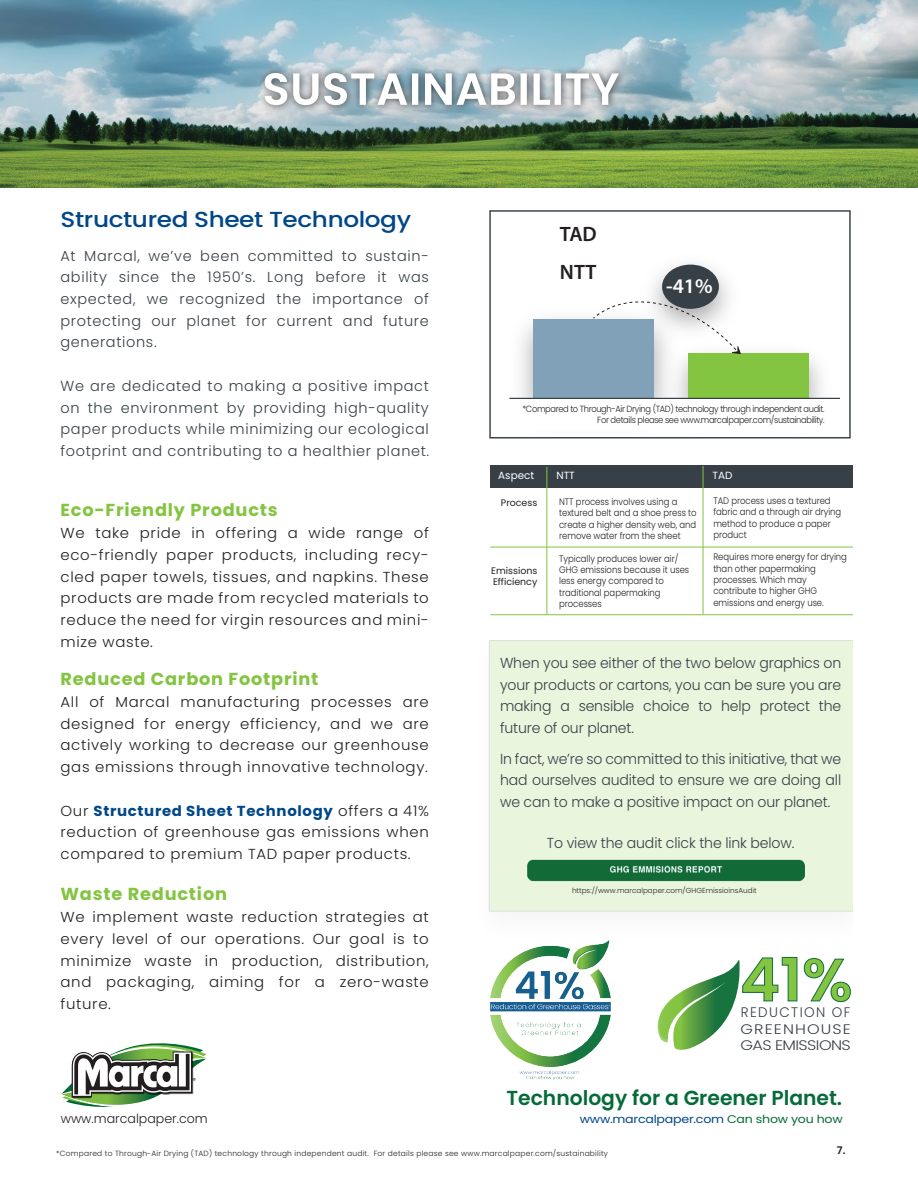
<style>
.page{position:relative;width:918px;height:1188px;background:#fff}
.page>*{position:absolute;margin:0;border:0;box-sizing:border-box;transform-origin:0 0}
.t1{font:500 21.75px "Poppins";letter-spacing:-.015em;color:#004789;scale:1.14 1}
.t2{font:600 20.85px/38.5px "Myriad Pro";color:#231f20}
.t3{font:600 20.85px "Myriad Pro";color:#fff}
.t4{font:600 20.25px "Poppins";color:#056b38}
.t5{font:700 17.4px "Poppins";letter-spacing:.045em;color:#83c441}
.t6{font:300 14.55px/21.8px "Poppins";letter-spacing:.045em;color:#231f20;text-align:justify}
.t7{font:300 14.55px/21.8px "Poppins";letter-spacing:-.01em;color:#374046;text-align:justify}
.t8{font:300 13.8px/16.6px "Poppins";letter-spacing:.07em;color:#374046;text-align:justify}
.t9{font:300 12.6px "Poppins";color:#231f20}
.t10{font:11.1px "Poppins";letter-spacing:-.02em;color:#004789;scale:1.13 1}
.t11{font:600 10.5px "Poppins";color:#231f20}
.t12{font:10.35px "Poppins";color:#fff}
.t13{font:300 9.45px/11.2px "Poppins";letter-spacing:-.005em;color:#231f20;scale:.9 1}
.t14{font:9.45px/11.2px "Poppins";color:#231f20}
.t15{font:300 9px/10.8px "Poppins";letter-spacing:-.04em;color:#231f20;text-align:right;scale:.93 1}
.t16{font:300 7.5px "Poppins";letter-spacing:.03em;color:#231f20}
.t17{font:300 7.2px "Poppins";color:#231f20}
.s1{font-weight:700;color:#004789}
.s2{color:#056b38}
</style>
<div class="page">
<img style="left:0;top:0;width:918px;height:188px">
<div style="left:257px;top:65px;width:370px;height:48px;background:#231f20;opacity:.75"></div>
<svg style="left:265px;top:73px;width:354px;height:32px"></svg>
<svg style="left:61px;top:1043px;width:146px;height:64px"></svg>
<div style="left:115px;top:1072px;width:8px;height:10px;background:#221e1f;border-radius:50%"></div>
<div style="left:162px;top:1072px;width:9px;height:10px;background:#221e1f;border-radius:50%"></div>
<svg style="left:657px;top:956px;width:194px;height:94px"></svg>
<img style="left:490px;top:956px;width:121px;height:125px">
<img style="left:517px;top:940px;width:93px;height:16px">
<div style="left:489px;top:640px;width:364px;height:272px;background:#eaf5de"></div>
<div style="left:490px;top:465px;width:363px;height:22px;background:#374046"></div>
<hr style="left:490px;top:547px;width:363px;height:1px;background:#83c441">
<hr style="left:490px;top:614px;width:363px;height:1px;background:#83c441">
<hr style="left:547px;top:467px;width:1px;height:148px;background:#83c441">
<hr style="left:703px;top:466px;width:1px;height:148px;background:#83c441">
<div style="left:489px;top:210px;width:362px;height:228px;border:1px solid #374046"></div>
<img style="left:688px;top:358px;width:153px;height:81px">
<div style="left:688px;top:353px;width:121px;height:46px;background:#83c441"></div>
<img style="left:499px;top:301px;width:189px;height:138px">
<div style="left:533px;top:319px;width:121px;height:80px;background:#80a1b7"></div>
<hr style="left:509px;top:398px;width:331px;height:1px;background:#374046">
<img style="left:631px;top:264px;width:109px;height:87px">
<div style="left:662px;top:265px;width:57px;height:44px;background:#374046;border-radius:50%"></div>
<div style="left:509px;top:400px;width:331px;height:31px;background:#fff"></div>
<img style="left:520px;top:854px;width:291px;height:32px">
<p class="t1" style="left:61px;top:207px;width:309px">Structured Sheet Technology</p>
<p class="t7" style="left:61px;top:245px;width:370px">At Marcal, we’ve been committed to sustain&shy;ability since the 1950’s. Long before it was expected, we recognized the importance of protecting our planet for current and future generations.</p>
<p class="t7" style="left:61px;top:375px;width:370px">We are dedicated to making a positive impact on the environment by providing high-quality paper products while minimizing our ecological footprint and contributing to a healthier planet.</p>
<p class="t5" style="left:61px;top:500px;width:219px">Eco-Friendly Products</p>
<p class="t6" style="left:61px;top:522px;width:370px">We take pride in offering a wide range of eco-friendly paper products, including recy&shy;cled paper towels, tissues, and napkins. These products are made from recycled materials to reduce the need for virgin resources and mini&shy;mize waste.</p>
<p class="t5" style="left:61px;top:669px;width:260px">Reduced Carbon Footprint</p>
<p class="t6" style="left:61px;top:691px;width:370px">All of Marcal manufacturing processes are designed for energy efficiency, and we are actively working to decrease our greenhouse gas emissions through innovative technology.</p>
<p class="t6" style="left:61px;top:800px;width:370px">Our <span class="s1">Structured Sheet Technology</span> offers a 41% reduction of greenhouse gas emissions when compared to premium TAD paper products.</p>
<p class="t5" style="left:61px;top:884px;width:168px">Waste Reduction</p>
<p class="t6" style="left:61px;top:906px;width:370px">We implement waste reduction strategies at every level of our operations. Our goal is to minimize waste in production, distribution, and packaging, aiming for a zero-waste future.</p>
<p class="t9" style="left:61px;top:1111px;width:149px">www.marcalpaper.com</p>
<p class="t2" style="left:560px;top:214px;width:38px">TAD<br>NTT</p>
<p class="t3" style="left:666px;top:273px;width:48px">-41%</p>
<p class="t15" style="left:522px;top:404px;width:326px">*Compared to Through-Air Drying (TAD) technology through independent audit.<br>For details please see www.marcalpaper.com/sustainability.</p>
<p class="t12" style="left:498px;top:470px;width:37px">Aspect</p>
<p class="t12" style="left:556px;top:470px;width:20px">NTT</p>
<p class="t12" style="left:713px;top:470px;width:21px">TAD</p>
<p class="t13" style="left:713px;top:495px;width:144px">TAD process uses a textured fabric and a through air drying method to produce a paper product</p>
<p class="t13" style="left:713px;top:552px;width:150px">Requires more energy for drying than other papermaking processes. Which may contribute to higher GHG emissions and energy use.</p>
<p class="t13" style="left:559px;top:496px;width:154px">NTT process involves using a textured belt and a shoe press to create a higher density web, and remove water from the sheet</p>
<p class="t13" style="left:559px;top:553px;width:146px">Typically produces lower air/<br>GHG emissions because it uses less energy compared to traditional papermaking processes</p>
<p class="t14" style="left:501px;top:497px;width:38px">Process</p>
<p class="t14" style="left:491px;top:565px;width:48px">Emissions<br>Efficiency</p>
<p class="t7" style="left:500px;top:652px;width:343px">When you see either of the two below graphics on your products or cartons, you can be sure you are making a sensible choice to help protect the future of our planet.</p>
<p class="t7" style="left:500px;top:748px;width:343px">In fact, we’re so committed to this initiative, that we had ourselves audited to ensure we are doing all we can to make a positive impact on our planet.</p>
<p class="t7" style="left:547px;top:832px;width:249px">To view the audit click the link below.</p>
<p class="t17" style="left:572px;top:887px;width:186px">https://www.marcalpaper.com/GHGEmissioinsAudit</p>
<p class="t8" style="left:741px;top:1004px;width:112px">REDUCTION OF GREENHOUSE GAS EMISSIONS</p>
<p class="t4" style="left:507px;top:1087px;width:337px">Technology for a Greener Planet.</p>
<p class="t10" style="left:580px;top:1112px;width:234px">www.marcalpaper.com <span class="s2">Can show you how</span></p>
<p class="t16" style="left:56px;top:1149px;width:553px">*Compared to Through-Air Drying (TAD) technology through independent audit. For details please see www.marcalpaper.com/sustainability</p>
<p class="t11" style="left:837px;top:1144px;width:10px">7.</p>
</div>
